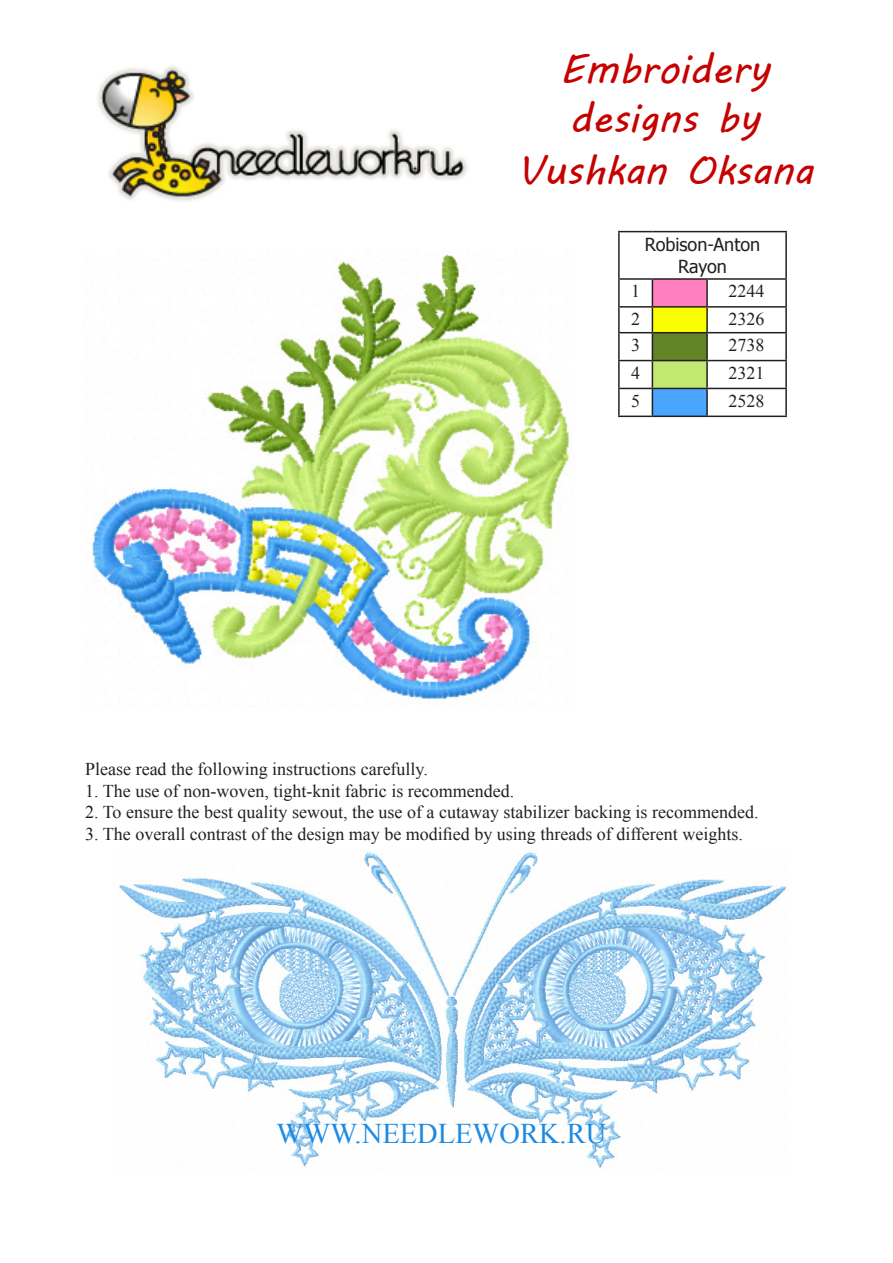
<style>
.page{position:relative;width:893px;height:1263px;background:#fff}
.page>*{position:absolute;margin:0;border:0;box-sizing:border-box;transform-origin:0 0}
.t1{font:40.5px "MV Boli";color:#c70000}
.t2{font:28.5px "Times New Roman";color:#1c8ae3}
.t3{font:18px "Times New Roman";color:#231f20}
.t4{font:18px/21.6px "Tahoma";color:#231f20;text-align:center}
</style>
<div class="page">
<img style="left:119px;top:850px;width:668px;height:318px">
<img style="left:98px;top:66px;width:370px;height:135px">
<img style="left:92px;top:254px;width:481px;height:450px">
<div style="left:652px;top:279px;width:55px;height:28px;background:#ff80c0"></div>
<div style="left:652px;top:307px;width:55px;height:26px;background:#faff00"></div>
<div style="left:652px;top:333px;width:55px;height:28px;background:#638327"></div>
<div style="left:652px;top:361px;width:55px;height:27px;background:#c1e871"></div>
<div style="left:652px;top:388px;width:55px;height:28px;background:#4aa5ff"></div>
<hr style="left:618px;top:231px;width:34px;height:1px;background:#231f20">
<hr style="left:618px;top:232px;width:2px;height:46px;background:#231f20">
<hr style="left:652px;top:231px;width:55px;height:1px;background:#231f20">
<hr style="left:707px;top:231px;width:80px;height:1px;background:#231f20">
<hr style="left:785px;top:232px;width:2px;height:46px;background:#231f20">
<hr style="left:618px;top:278px;width:34px;height:2px;background:#231f20">
<hr style="left:618px;top:280px;width:2px;height:26px;background:#231f20">
<hr style="left:652px;top:278px;width:55px;height:2px;background:#231f20">
<hr style="left:707px;top:278px;width:80px;height:2px;background:#231f20">
<hr style="left:706px;top:280px;width:2px;height:26px;background:#231f20">
<hr style="left:785px;top:280px;width:2px;height:26px;background:#231f20">
<hr style="left:618px;top:306px;width:34px;height:2px;background:#231f20">
<hr style="left:618px;top:308px;width:2px;height:24px;background:#231f20">
<hr style="left:652px;top:306px;width:55px;height:2px;background:#231f20">
<hr style="left:707px;top:306px;width:80px;height:2px;background:#231f20">
<hr style="left:706px;top:308px;width:2px;height:24px;background:#231f20">
<hr style="left:785px;top:308px;width:2px;height:24px;background:#231f20">
<hr style="left:618px;top:332px;width:34px;height:1px;background:#231f20">
<hr style="left:618px;top:333px;width:2px;height:27px;background:#231f20">
<hr style="left:652px;top:332px;width:55px;height:1px;background:#231f20">
<hr style="left:707px;top:332px;width:80px;height:1px;background:#231f20">
<hr style="left:706px;top:333px;width:2px;height:27px;background:#231f20">
<hr style="left:785px;top:333px;width:2px;height:27px;background:#231f20">
<hr style="left:618px;top:360px;width:34px;height:1px;background:#231f20">
<hr style="left:618px;top:361px;width:2px;height:27px;background:#231f20">
<hr style="left:652px;top:360px;width:55px;height:1px;background:#231f20">
<hr style="left:707px;top:360px;width:80px;height:1px;background:#231f20">
<hr style="left:706px;top:361px;width:2px;height:27px;background:#231f20">
<hr style="left:785px;top:361px;width:2px;height:27px;background:#231f20">
<hr style="left:618px;top:388px;width:34px;height:1px;background:#231f20">
<hr style="left:618px;top:389px;width:2px;height:27px;background:#231f20">
<hr style="left:652px;top:388px;width:55px;height:1px;background:#231f20">
<svg style="left:652px;top:280px;width:1px;height:136px"></svg>
<hr style="left:707px;top:388px;width:80px;height:1px;background:#231f20">
<hr style="left:706px;top:389px;width:2px;height:27px;background:#231f20">
<hr style="left:785px;top:389px;width:2px;height:27px;background:#231f20">
<hr style="left:618px;top:416px;width:34px;height:1px;background:#231f20">
<hr style="left:652px;top:416px;width:55px;height:1px;background:#231f20">
<hr style="left:707px;top:416px;width:80px;height:1px;background:#231f20">
<p class="t1" style="left:560px;top:41px;width:212px">Embroidery</p>
<p class="t1" style="left:570px;top:90px;width:192px">designs by</p>
<p class="t1" style="left:517px;top:142px;width:297px">Vushkan Oksana</p>
<p class="t4" style="left:645px;top:233px;width:117px">Robison-Anton<br>Rayon</p>
<p class="t3" style="left:631px;top:279px;width:10px">1</p>
<p class="t3" style="left:729px;top:279px;width:37px">2244</p>
<p class="t3" style="left:631px;top:307px;width:10px">2</p>
<p class="t3" style="left:729px;top:307px;width:37px">2326</p>
<p class="t3" style="left:631px;top:333px;width:10px">3</p>
<p class="t3" style="left:729px;top:333px;width:37px">2738</p>
<p class="t3" style="left:631px;top:361px;width:10px">4</p>
<p class="t3" style="left:729px;top:361px;width:37px">2321</p>
<p class="t3" style="left:631px;top:389px;width:10px">5</p>
<p class="t3" style="left:729px;top:389px;width:37px">2528</p>
<p class="t3" style="left:85px;top:757px;width:344px">Please read the following instructions carefully.</p>
<p class="t3" style="left:85px;top:779px;width:431px">1. The use of non-woven, tight-knit fabric is recommended.</p>
<p class="t3" style="left:85px;top:800px;width:675px">2. To ensure the best quality sewout, the use of a cutaway stabilizer backing is recommended.</p>
<p class="t3" style="left:85px;top:822px;width:659px">3. The overall contrast of the design may be modified by using threads of different weights.</p>
<p class="t2" style="left:277px;top:1114px;width:331px">WWW.NEEDLEWORK.RU</p>
</div>
